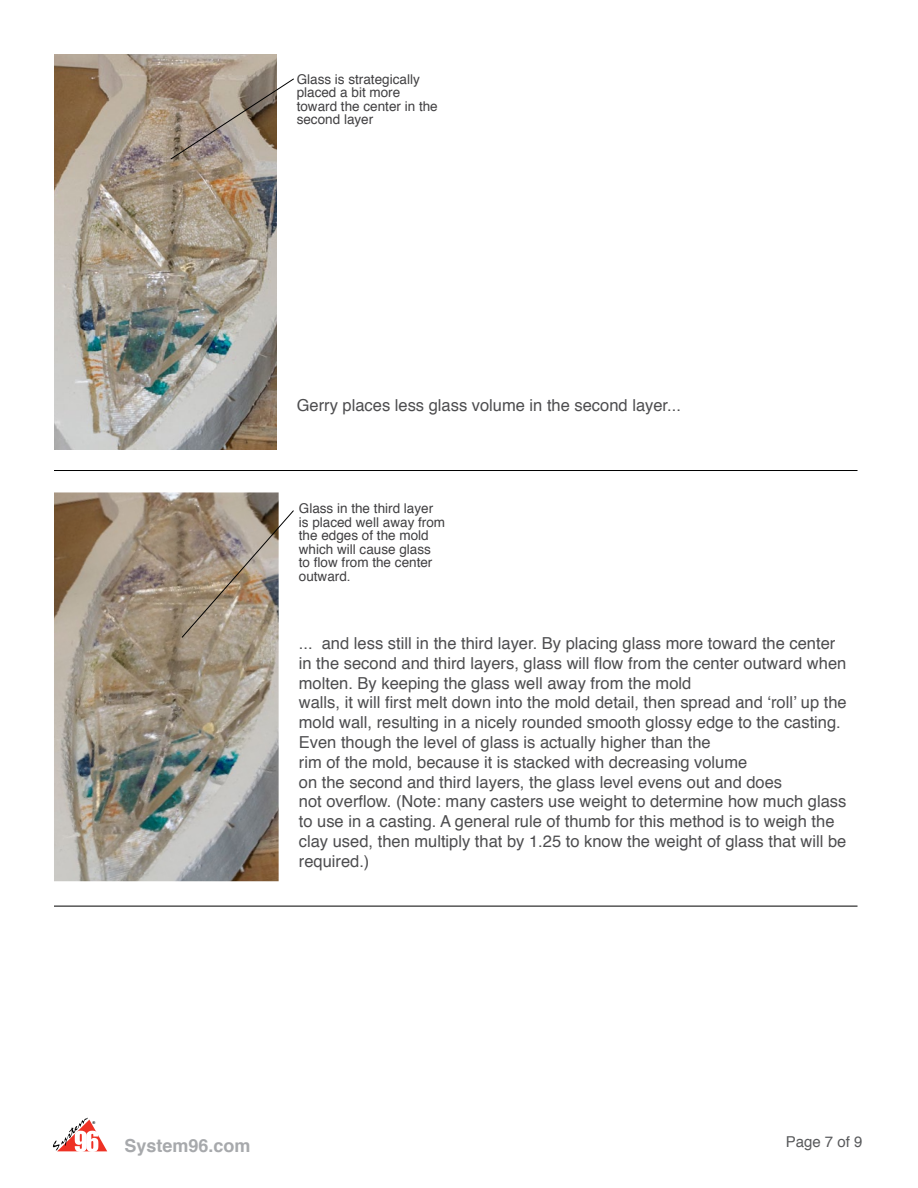
<style>
.page{position:relative;width:918px;height:1188px;background:#fff}
.page>*{position:absolute;margin:0;border:0;box-sizing:border-box;transform-origin:0 0}
.t1{font:700 18px "Helvetica";color:#a7a9ac}
.t2{font:16.5px/19.8px "Helvetica";color:#4d4d4f}
.t3{font:15px "Helvetica";color:#58595b}
.t4{font:13.5px/13.5px "Helvetica";color:#414042}
.t5{font:700 3.9px "Helvetica";color:#000}
</style>
<div class="page">
<svg style="left:53px;top:1118px;width:54px;height:34px"></svg>
<hr style="left:54px;top:470px;width:804px;height:1px;background:#000">
<hr style="left:54px;top:906px;width:804px;height:1px;background:#000">
<img style="left:54px;top:492px;width:225px;height:389px">
<svg style="left:182px;top:510px;width:112px;height:128px;background:#ac9f90"></svg>
<img style="left:54px;top:54px;width:222px;height:396px">
<svg style="left:170px;top:78px;width:124px;height:82px;background:#a6998c"></svg>
<p class="t4" style="left:297px;top:72px;width:143px">Glass is strategically placed a bit more toward the center in the second layer</p>
<p class="t2" style="left:297px;top:396px;width:386px">Gerry places less glass volume in the second layer...</p>
<p class="t4" style="left:299px;top:502px;width:148px">Glass in the third layer is placed well away from the edges of the mold which will cause glass to flow from the center outward.</p>
<p class="t2" style="left:299px;top:634px;width:549px">... and less still in the third layer. By placing glass more toward the center in the second and third layers, glass will flow from the center outward when molten. By keeping the glass well away from the mold<br>walls, it will first melt down into the mold detail, then spread and ‘roll’ up the mold wall, resulting in a nicely rounded smooth glossy edge to the casting.<br>Even though the level of glass is actually higher than the<br>rim of the mold, because it is stacked with decreasing volume<br>on the second and third layers, the glass level evens out and does<br>not overflow. (Note: many casters use weight to determine how much glass to use in a casting. A general rule of thumb for this method is to weigh the clay used, then multiply that by 1.25 to know the weight of glass that will be required.)</p>
<p class="t5" style="left:92px;top:1120px;width:4px">®</p>
<p class="t1" style="left:124px;top:1131px;width:128px">System96.com</p>
<p class="t3" style="left:786px;top:1130px;width:78px">Page 7 of 9</p>
</div>
